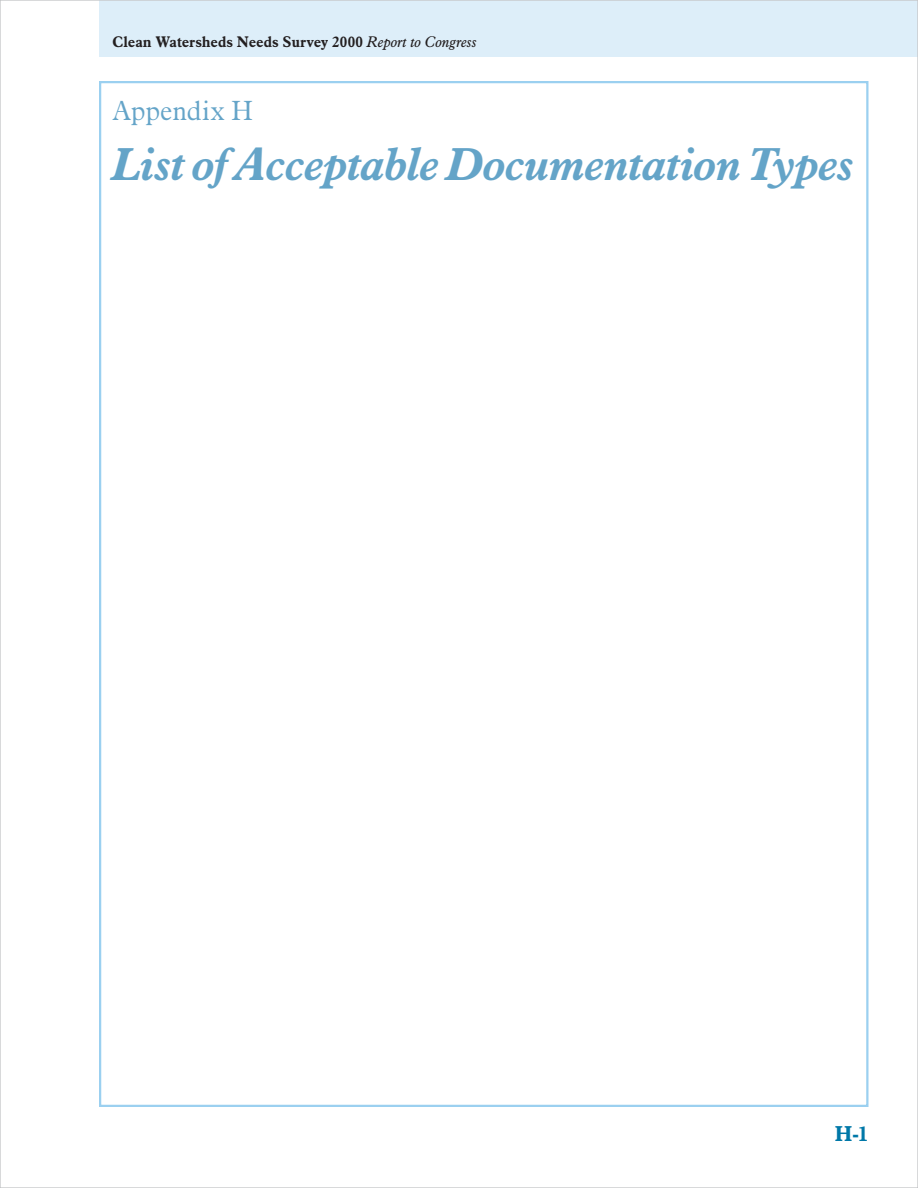
<style>
.page{position:relative;width:918px;height:1188px;background:#fff}
.page>*{position:absolute;margin:0;border:0;box-sizing:border-box;transform-origin:0 0}
.t1{font:italic 700 45px "Aldine 721 BT";letter-spacing:-.01em;color:#64a4c8}
.t2{font:300 27px "Aldine 721 BT";letter-spacing:-.02em;color:#64a4c8}
.t3{font:700 21px "Aldine 721 BT";color:#0078a8}
.t4{font:700 15px "Aldine 721 BT";color:#231f20}
.s1{font-weight:400;font-style:italic}
</style>
<div class="page">
<div style="left:99px;top:0;width:819px;height:57px;background:#ddeef9"></div>
<p class="t4" style="left:112px;top:33px;width:366px">Clean Watersheds Needs Survey 2000 <span class="s1">Report to Congress</span></p>
<h2 class="t2" style="left:112px;top:94px;width:142px">Appendix H</h2>
<h1 class="t1" style="left:112px;top:136px;width:744px">List of Acceptable Documentation Types</h1>
<h3 class="t3" style="left:835px;top:1121px;width:35px">H-1</h3>
</div>
